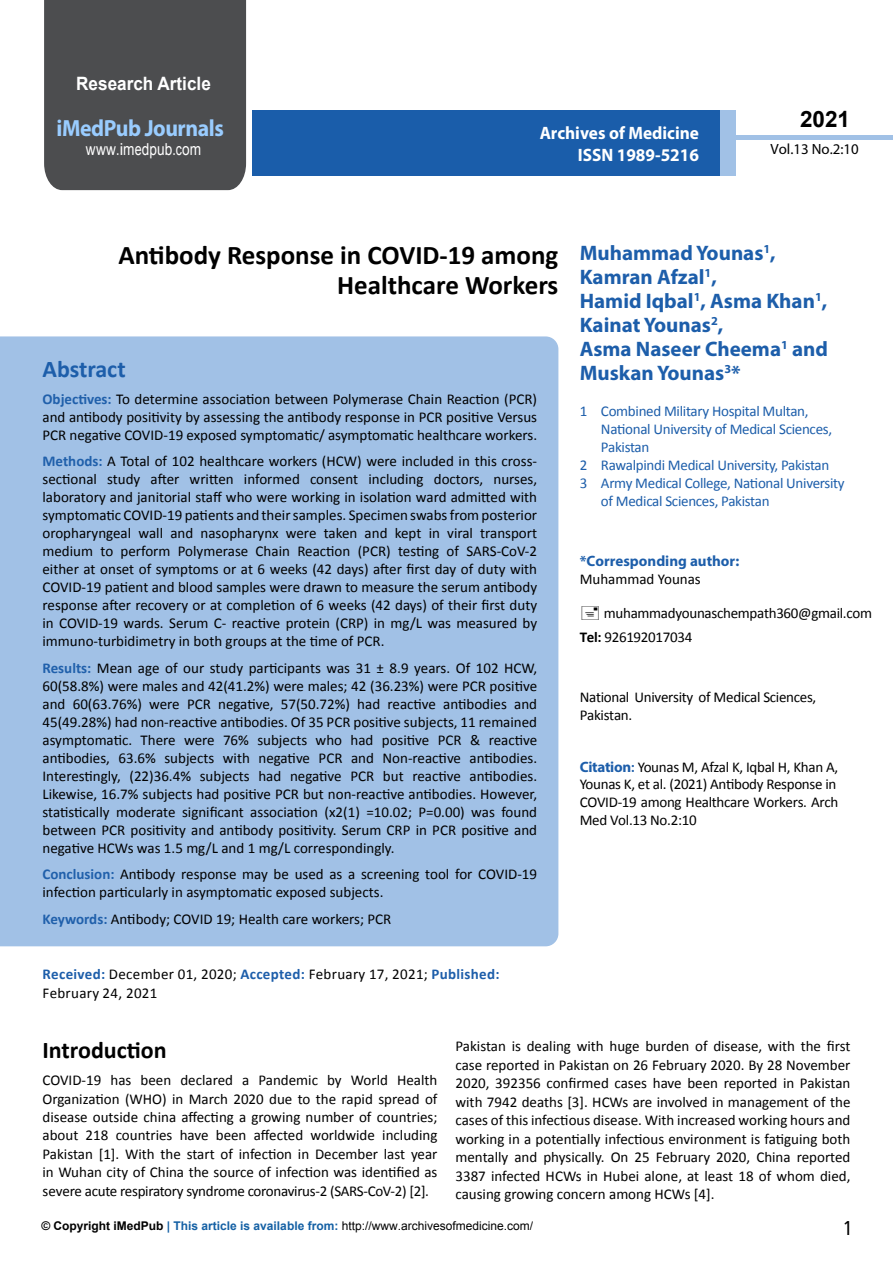
<style>
.page{position:relative;width:893px;height:1263px;background:#fff}
.page>*{position:absolute;margin:0;border:0;box-sizing:border-box;transform-origin:0 0}
.t1{font:700 27px/29.7px "Calibri";color:#000;text-align:right}
.t2{font:25.5px "Tunga";color:#000}
.t3{font:700 24px "Calibri";color:#000}
.t4{font:700 24px "Calibri";color:#1d5eaa}
.t5{font:700 23.4px "Myriad Pro";letter-spacing:-.02em;color:#9cf;scale:.93 1}
.t6{font:700 22.5px "Arial";color:#000}
.t7{font:700 21px/24px "Myriad Pro";color:#1d5eaa}
.t8{font:700 18.45px "Arial";color:#fff;scale:.93 1}
.t9{font:700 18px/21.6px "Myriad Pro";color:#fff;text-align:right;scale:.96 1}
.t10{font:16.5px "Arial";letter-spacing:.01em;color:#fff;scale:.83 1}
.t11{font:15px/18px "Calibri";color:#000;text-align:justify}
.t12{font:15px/17.5px "Calibri";letter-spacing:-.02em;color:#000}
.t13{font:15px "Calibri";letter-spacing:-.02em;color:#1d5eaa}
.t14{font:15px/18.8px "Calibri";letter-spacing:.02em;color:#000}
.t15{font:700 15px "Myriad Pro";color:#1d5eaa}
.t16{font:14.85px "Myriad Pro";color:#000}
.t17{font:12px "Arial";color:#000}
.s1{font-family:"Calibri"}
.s2{font-weight:700;color:#2060ab}
.s3{font-weight:700;color:#1d5eaa}
.s4{font-weight:700}
.s5{font-family:"Myriad Pro";font-weight:700;color:#1d5eaa}
.s6{font-weight:700;color:#1460a4}
</style>
<div class="page">
<div style="left:252px;top:110px;width:469px;height:66px;background:#1a5daa"></div>
<div style="left:720px;top:110px;width:16px;height:66px;background:#a1c1e6"></div>
<div style="left:44px;top:0;width:202px;height:190px;background:#4c4d4f"></div>
<div style="left:736px;top:135px;width:157px;height:5px;background:#a1c1e6"></div>
<div style="left:0;top:336px;width:558px;height:610px;background:#a1c1e6"></div>
<p class="t8" style="left:76px;top:71px;width:146px">Research Article</p>
<h3 class="t5" style="left:57px;top:113px;width:181px">iMedPub Journals</h3>
<p class="t10" style="left:86px;top:139px;width:140px">www<span class="s1">.</span>imedpub<span class="s1">.</span>com</p>
<p class="t9" style="left:540px;top:122px;width:167px">Archives of Medicine<br>ISSN 1989-5216</p>
<h3 class="t6" style="left:800px;top:104px;width:52px">2021</h3>
<p class="t16" style="left:770px;top:140px;width:90px">Vol.13 No.2:10</p>
<h1 class="t1" style="left:118px;top:240px;width:442px">Antibody Response in COVID-19 among<br>Healthcare Workers</h1>
<h3 class="t4" style="left:43px;top:354px;width:85px">Abstract</h3>
<p class="t11" style="left:43px;top:390px;width:496px"><span class="s2">Objectives:</span> To determine association between Polymerase Chain Reaction (PCR) and antibody positivity by assessing the antibody response in PCR positive Versus PCR negative COVID-19 exposed symptomatic/ asymptomatic healthcare workers.</p>
<p class="t11" style="left:43px;top:452px;width:496px"><span class="s2">Methods:</span> A Total of 102 healthcare workers (HCW) were included in this cross&shy;sectional study after written informed consent including doctors, nurses, laboratory and janitorial staff who were working in isolation ward admitted with symptomatic COVID-19 patients and their samples. Specimen swabs from posterior oropharyngeal wall and nasopharynx were taken and kept in viral transport medium to perform Polymerase Chain Reaction (PCR) testing of SARS-CoV-2 either at onset of symptoms or at 6 weeks (42 days) after first day of duty with COVID-19 patient and blood samples were drawn to measure the serum antibody response after recovery or at completion of 6 weeks (42 days) of their first duty in COVID-19 wards. Serum C- reactive protein (CRP) in mg/L was measured by immuno-turbidimetry in both groups at the time of PCR.</p>
<p class="t11" style="left:43px;top:659px;width:496px"><span class="s2">Results:</span> Mean age of our study participants was 31 ± 8.9 years. Of 102 HCW, 60(58.8%) were males and 42(41.2%) were males; 42 (36.23%) were PCR positive and 60(63.76%) were PCR negative, 57(50.72%) had reactive antibodies and 45(49.28%) had non-reactive antibodies. Of 35 PCR positive subjects, 11 remained asymptomatic. There were 76% subjects who had positive PCR &amp; reactive antibodies, 63.6% subjects with negative PCR and Non-reactive antibodies.<br>Interestingly, (22)36.4% subjects had negative PCR but reactive antibodies.<br>Likewise, 16.7% subjects had positive PCR but non-reactive antibodies. However, statistically moderate significant association (x2(1) =10.02; P=0.00) was found between PCR positivity and antibody positivity. Serum CRP in PCR positive and negative HCWs was 1.5 mg/L and 1 mg/L correspondingly.</p>
<p class="t11" style="left:43px;top:865px;width:496px"><span class="s2">Conclusion:</span> Antibody response may be used as a screening tool for COVID-19 infection particularly in asymptomatic exposed subjects.</p>
<p class="t11" style="left:43px;top:910px;width:350px"><span class="s2">Keywords:</span> Antibody; COVID 19; Health care workers; PCR</p>
<p class="t14" style="left:43px;top:964px;width:458px"><span class="s3">Received:</span> December 01, 2020; <span class="s3">Accepted:</span> February 17, 2021; <span class="s3">Published:<br></span>February 24, 2021</p>
<h3 class="t7" style="left:580px;top:240px;width:250px">Muhammad Younas<sup>1</sup>,<br>Kamran Afzal<sup>1</sup>,<br>Hamid Iqbal<sup>1</sup>, Asma Khan<sup>1</sup>,<br>Kainat Younas<sup>2</sup>,<br>Asma Naseer Cheema<sup>1</sup> and<br>Muskan Younas<sup>3</sup>*</h3>
<p class="t13" style="left:580px;top:401px;width:230px">1 Combined Military Hospital Multan,</p>
<p class="t13" style="left:601px;top:419px;width:233px">National University of Medical Sciences,</p>
<p class="t13" style="left:601px;top:437px;width:50px">Pakistan</p>
<p class="t13" style="left:580px;top:455px;width:251px">2 Rawalpindi Medical University, Pakistan</p>
<p class="t13" style="left:580px;top:473px;width:266px">3 Army Medical College, National University</p>
<p class="t13" style="left:601px;top:491px;width:170px">of Medical Sciences, Pakistan</p>
<p class="t15" style="left:580px;top:552px;width:161px">*Corresponding author:</p>
<p class="t11" style="left:580px;top:570px;width:123px">Muhammad Younas</p>
<p class="t12" style="left:580px;top:602px;width:294px;line-height:23.2px;text-indent:24px">muhammadyounaschempath360@gmail.com<br><span class="s4">Tel:</span> 926192017034</p>
<p class="t12" style="left:580px;top:688px;width:238px;line-height:18px">National University of Medical Sciences,<br>Pakistan.</p>
<p class="t12" style="left:580px;top:758px;width:260px"><span class="s5">Citation</span><span class="s3">:</span> Younas M, Afzal K, Iqbal H, Khan A, Younas K, et al. (2021) Antibody Response in COVID-19 among Healthcare Workers. Arch Med Vol.13 No.2:10</p>
<h3 class="t3" style="left:43px;top:1035px;width:126px">Introduction</h3>
<p class="t11" style="left:43px;top:1071px;width:396px;line-height:18.5px">COVID-19 has been declared a Pandemic by World Health Organization (WHO) in March 2020 due to the rapid spread of disease outside china affecting a growing number of countries; about 218 countries have been affected worldwide including Pakistan [1]. With the start of infection in December last year in Wuhan city of China the source of infection was identified as severe acute respiratory syndrome coronavirus-2 (SARS-CoV-2) [2].</p>
<p class="t11" style="left:455px;top:1037px;width:396px;line-height:18.5px">Pakistan is dealing with huge burden of disease, with the first case reported in Pakistan on 26 February 2020. By 28 November 2020, 392356 confirmed cases have been reported in Pakistan with 7942 deaths [3]. HCWs are involved in management of the cases of this infectious disease. With increased working hours and working in a potentially infectious environment is fatiguing both mentally and physically. On 25 February 2020, China reported 3387 infected HCWs in Hubei alone, at least 18 of whom died, causing growing concern among HCWs [4].</p>
<p class="t17" style="left:41px;top:1218px;width:493px"><span class="s4">© Copyright iMedPub</span> <span class="s6">| This article is available from:</span> http://www.archivesofmedicine.com/</p>
<h2 class="t2" style="left:844px;top:1211px;width:9px">1</h2>
</div>
